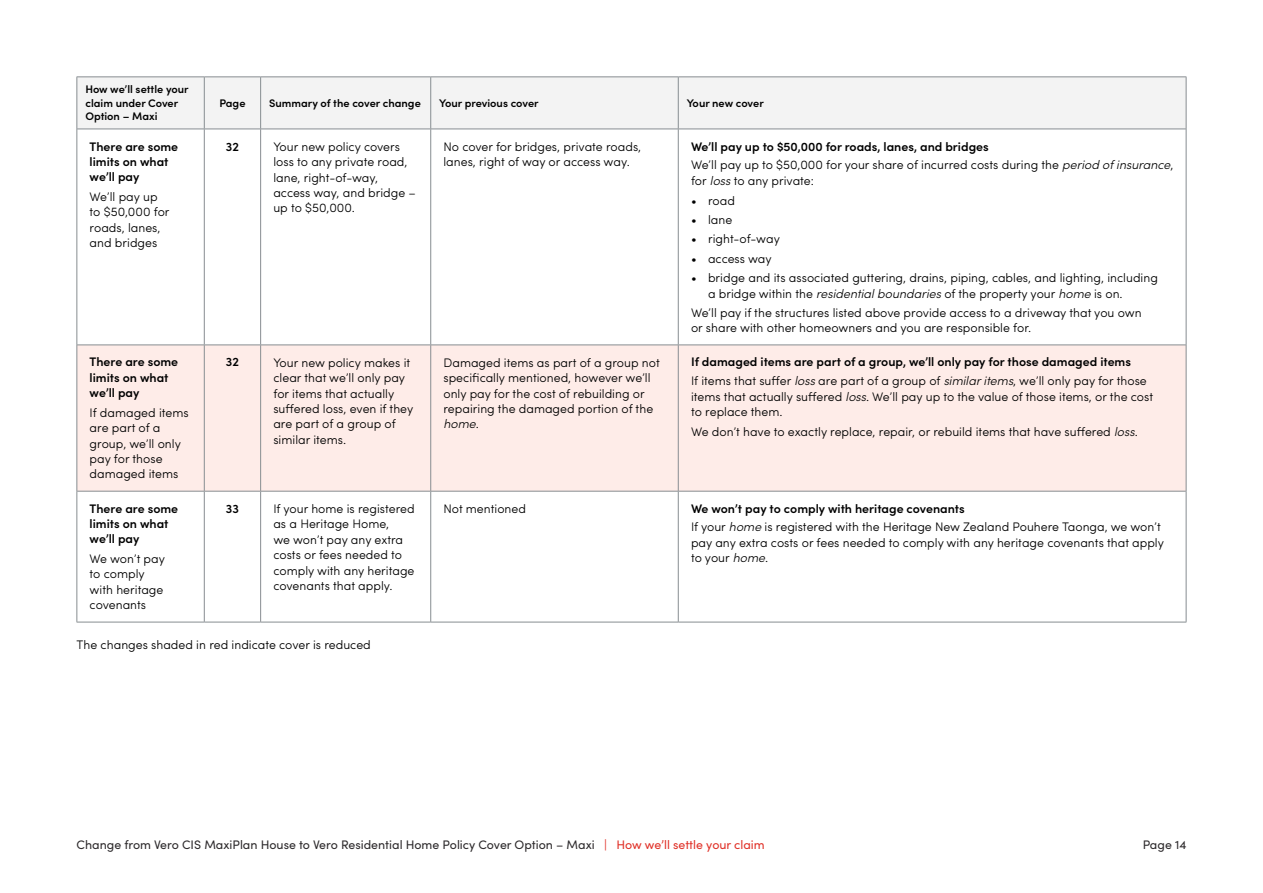
<style>
.page{position:relative;width:1263px;height:893px;background:#fff}
.page>*{position:absolute;margin:0;border:0;box-sizing:border-box;transform-origin:0 0}
.t1{font:300 12.3px/15.3px "Sofia Pro";color:#000}
.t2{font:600 12.3px/15.3px "Sofia Pro";color:#000}
.t3{font:12.3px "Sofia Pro";color:#2c292b}
.t4{font:600 10.95px/13.5px "Sofia Pro";color:#000}
.s1{font-weight:600}
.s2{font-style:italic}
.s3{font-weight:300}
.s4{font-weight:300;font-style:italic}
.s5{color:#e03128}
</style>
<div class="page">
<div style="left:78px;top:78px;width:1108px;height:51px;background:#f3f3f3"></div>
<div style="left:78px;top:346px;width:1108px;height:145px;background:#feece8"></div>
<hr style="left:204px;top:77px;width:1px;height:52px;background:#878d91">
<hr style="left:77px;top:77px;width:1px;height:52px;background:#878d91">
<hr style="left:77px;top:77px;width:127px;height:1px;background:#878d91">
<hr style="left:77px;top:129px;width:127px;height:1px;background:#878d91">
<hr style="left:204px;top:77px;width:57px;height:1px;background:#878d91">
<hr style="left:204px;top:129px;width:57px;height:1px;background:#878d91">
<hr style="left:260px;top:77px;width:1px;height:52px;background:#878d91">
<hr style="left:261px;top:77px;width:170px;height:1px;background:#878d91">
<hr style="left:431px;top:77px;width:247px;height:1px;background:#878d91">
<hr style="left:678px;top:77px;width:508px;height:1px;background:#878d91">
<hr style="left:430px;top:77px;width:1px;height:52px;background:#878d91">
<hr style="left:678px;top:77px;width:1px;height:52px;background:#878d91">
<hr style="left:1186px;top:77px;width:1px;height:52px;background:#878d91">
<hr style="left:261px;top:129px;width:170px;height:1px;background:#878d91">
<hr style="left:431px;top:129px;width:247px;height:1px;background:#878d91">
<hr style="left:678px;top:129px;width:508px;height:1px;background:#878d91">
<hr style="left:77px;top:129px;width:1px;height:216px;background:#878d91">
<hr style="left:204px;top:129px;width:1px;height:216px;background:#878d91">
<hr style="left:260px;top:129px;width:1px;height:216px;background:#878d91">
<hr style="left:430px;top:129px;width:1px;height:216px;background:#878d91">
<hr style="left:678px;top:129px;width:1px;height:216px;background:#878d91">
<hr style="left:1186px;top:129px;width:1px;height:216px;background:#878d91">
<hr style="left:77px;top:345px;width:1px;height:146px;background:#878d91">
<hr style="left:77px;top:345px;width:127px;height:1px;background:#878d91">
<hr style="left:204px;top:345px;width:1px;height:146px;background:#878d91">
<hr style="left:204px;top:345px;width:57px;height:1px;background:#878d91">
<hr style="left:260px;top:345px;width:1px;height:146px;background:#878d91">
<hr style="left:261px;top:345px;width:170px;height:1px;background:#878d91">
<hr style="left:430px;top:345px;width:1px;height:146px;background:#878d91">
<hr style="left:431px;top:345px;width:247px;height:1px;background:#878d91">
<hr style="left:678px;top:345px;width:1px;height:146px;background:#878d91">
<hr style="left:678px;top:345px;width:508px;height:1px;background:#878d91">
<hr style="left:1186px;top:345px;width:1px;height:146px;background:#878d91">
<hr style="left:77px;top:491px;width:1px;height:131px;background:#878d91">
<hr style="left:77px;top:491px;width:127px;height:1px;background:#878d91">
<hr style="left:204px;top:491px;width:1px;height:131px;background:#878d91">
<hr style="left:204px;top:491px;width:57px;height:1px;background:#878d91">
<hr style="left:260px;top:491px;width:1px;height:131px;background:#878d91">
<hr style="left:261px;top:491px;width:170px;height:1px;background:#878d91">
<hr style="left:430px;top:491px;width:1px;height:131px;background:#878d91">
<hr style="left:431px;top:491px;width:247px;height:1px;background:#878d91">
<hr style="left:678px;top:491px;width:1px;height:131px;background:#878d91">
<hr style="left:678px;top:491px;width:508px;height:1px;background:#878d91">
<hr style="left:1186px;top:491px;width:1px;height:131px;background:#878d91">
<hr style="left:77px;top:622px;width:127px;height:1px;background:#878d91">
<hr style="left:204px;top:622px;width:57px;height:1px;background:#878d91">
<hr style="left:261px;top:622px;width:170px;height:1px;background:#878d91">
<hr style="left:431px;top:622px;width:247px;height:1px;background:#878d91">
<hr style="left:678px;top:622px;width:508px;height:1px;background:#878d91">
<p class="t4" style="left:85px;top:82px;width:105px">How we’ll settle your claim under Cover<br>Option – Maxi</p>
<p class="t2" style="left:90px;top:138px;width:90px">There are some limits on what we’ll pay</p>
<p class="t1" style="left:90px;top:188px;width:81px">We’ll pay up to $50,000 for roads, lanes, and bridges</p>
<p class="t2" style="left:90px;top:354px;width:90px">There are some limits on what we’ll pay</p>
<p class="t1" style="left:90px;top:404px;width:101px">If damaged items are part of a group, we’ll only pay for those damaged items</p>
<p class="t2" style="left:90px;top:500px;width:90px">There are some limits on what we’ll pay</p>
<p class="t1" style="left:90px;top:550px;width:77px">We won’t pay to comply with heritage covenants</p>
<p class="t4" style="left:219px;top:95px;width:28px">Page</p>
<p class="t4" style="left:269px;top:95px;width:153px">Summary of the cover change</p>
<p class="t4" style="left:439px;top:95px;width:101px">Your previous cover</p>
<p class="t4" style="left:687px;top:95px;width:78px">Your new cover</p>
<p class="t2" style="left:226px;top:138px;width:15px">32</p>
<p class="t1" style="left:273px;top:138px;width:144px">Your new policy covers loss to any private road, lane, right-of-way, access way, and bridge – up to $50,000.</p>
<p class="t1" style="left:443px;top:138px;width:199px">No cover for bridges, private roads, lanes, right of way or access way.</p>
<p class="t1" style="left:691px;top:136px;width:484px;line-height:18.8px"><span class="s1">We’ll pay up to $50,000 for roads, lanes, and bridges<br></span>We’ll pay up to $50,000 for your share of incurred costs during the <span class="s2">period of insurance</span>,</p>
<p class="t1" style="left:691px;top:172px;width:124px">for <span class="s2">loss</span> to any private:</p>
<p class="t1" style="left:691px;top:192px;width:45px">• road</p>
<p class="t1" style="left:691px;top:211px;width:43px">• lane</p>
<p class="t1" style="left:691px;top:231px;width:90px">• right-of-way</p>
<p class="t1" style="left:691px;top:250px;width:82px">• access way</p>
<p class="t1" style="left:708px;top:269px;width:451px;line-height:15.9px;text-indent:-17px">• bridge and its associated guttering, drains, piping, cables, and lighting, including a bridge within the <span class="s2">residential boundaries</span> of the property your <span class="s2">home</span> is on.</p>
<p class="t1" style="left:691px;top:304px;width:452px">We’ll pay if the structures listed above provide access to a driveway that you own or share with other homeowners and you are responsible for.</p>
<p class="t2" style="left:226px;top:354px;width:15px">32</p>
<p class="t1" style="left:273px;top:354px;width:141px">Your new policy makes it clear that we’ll only pay for items that actually suffered loss, even if they are part of a group of similar items.</p>
<p class="t1" style="left:443px;top:354px;width:218px">Damaged items as part of a group not specifically mentioned, however we’ll only pay for the cost of rebuilding or repairing the damaged portion of the <span class="s2">home</span>.</p>
<p class="t2" style="left:691px;top:352px;width:457px;line-height:18.8px">If damaged items are part of a group, we’ll only pay for those damaged items<br><span class="s3">If items that suffer</span> <span class="s4">loss</span> <span class="s3">are part of a group of</span> <span class="s4">similar items</span><span class="s3">, we’ll only pay for those</span></p>
<p class="t1" style="left:691px;top:388px;width:464px">items that actually suffered <span class="s2">loss</span>. We’ll pay up to the value of those items, or the cost to replace them.</p>
<p class="t1" style="left:691px;top:423px;width:448px">We don’t have to exactly replace, repair, or rebuild items that have suffered <span class="s2">loss</span>.</p>
<p class="t2" style="left:226px;top:500px;width:14px">33</p>
<p class="t1" style="left:273px;top:500px;width:143px">If your home is registered as a Heritage Home,<br>we won’t pay any extra costs or fees needed to comply with any heritage covenants that apply.</p>
<p class="t1" style="left:443px;top:500px;width:84px">Not mentioned</p>
<p class="t1" style="left:691px;top:498px;width:471px;line-height:18.8px"><span class="s1">We won’t pay to comply with heritage covenants<br></span>If your <span class="s2">home</span> is registered with the Heritage New Zealand Pouhere Taonga, we won’t</p>
<p class="t1" style="left:691px;top:534px;width:474px">pay any extra costs or fees needed to comply with any heritage covenants that apply to your <span class="s2">home</span>.</p>
<p class="t1" style="left:77px;top:636px;width:296px">The changes shaded in red indicate cover is reduced</p>
<p class="t3" style="left:77px;top:836px;width:690px">Change from Vero CIS MaxiPlan House to Vero Residential Home Policy Cover Option – Maxi <span class="s5">| How we’ll settle your claim</span></p>
<p class="t3" style="left:1143px;top:836px;width:45px">Page 14</p>
</div>
